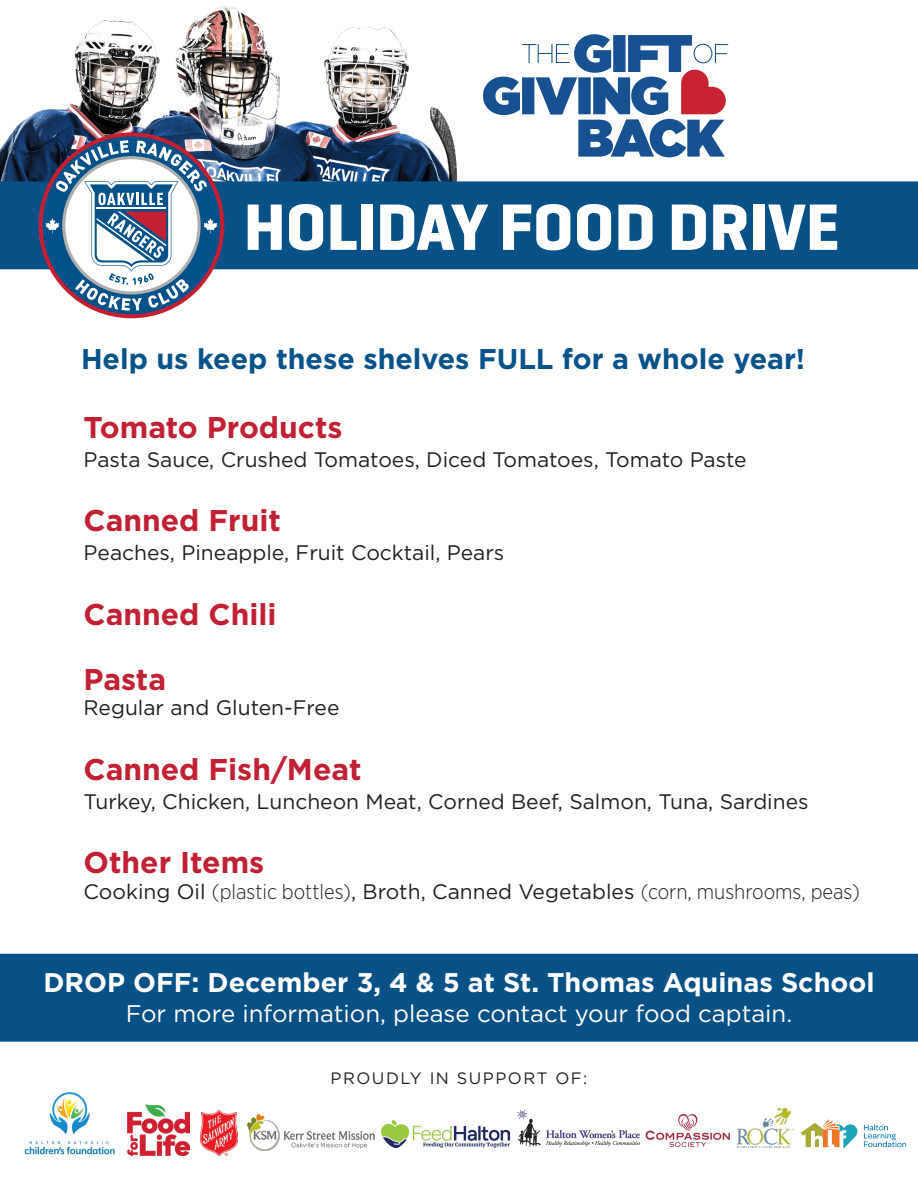
<style>
.page{position:relative;width:918px;height:1188px;background:#fff}
.page>*{position:absolute;margin:0;border:0;box-sizing:border-box;transform-origin:0 0}
.t1{font:700 66.75px "Geogrot Sharp TRIAL";color:#fff}
.t2{font:700 30px "Gotham";color:#c22034}
.t3{font:700 28.5px "Gotham";color:#075389}
.t4{font:700 27px "Gotham";color:#fff}
.t5{font:24px "Gotham";color:#fff}
.t6{font:21px "Gotham";color:#231f20}
.t7{font:300 21px "Gotham Narrow";color:#231f20}
.t8{font:16.5px "Gotham";letter-spacing:.09em;color:#231f20}
.s1{font-family:"Gotham";font-weight:400}
</style>
<div class="page">
<img style="left:0;top:6px;width:458px;height:175px">
<div style="left:0;top:181px;width:918px;height:88px;background:#075187"></div>
<svg style="left:38px;top:132px;width:186px;height:186px"></svg>
<div style="left:0;top:954px;width:918px;height:88px;background:#075187"></div>
<img style="left:382px;top:1120px;width:128px;height:28px">
<img style="left:247px;top:1115px;width:128px;height:35px">
<img style="left:645px;top:1113px;width:85px;height:35px">
<img style="left:517px;top:1110px;width:122px;height:37px">
<img style="left:127px;top:1105px;width:63px;height:51px">
<img style="left:737px;top:1108px;width:57px;height:39px">
<img style="left:200px;top:1111px;width:38px;height:45px">
<svg style="left:483px;top:34px;width:245px;height:123px"></svg>
<svg style="left:801px;top:1119px;width:56px;height:30px"></svg>
<svg style="left:864px;top:1124px;width:42px;height:23px"></svg>
<img style="left:24px;top:1092px;width:91px;height:63px">
<p class="t1" style="left:244px;top:197px;width:597px">HOLIDAY FOOD DRIVE</p>
<p class="t3" style="left:81px;top:340px;width:726px">Help us keep these shelves FULL for a whole year!</p>
<p class="t2" style="left:84px;top:407px;width:260px">Tomato Products</p>
<p class="t6" style="left:84px;top:446px;width:664px">Pasta Sauce, Crushed Tomatoes, Diced Tomatoes, Tomato Paste</p>
<p class="t2" style="left:84px;top:501px;width:199px">Canned Fruit</p>
<p class="t6" style="left:84px;top:539px;width:422px">Peaches, Pineapple, Fruit Cocktail, Pears</p>
<p class="t2" style="left:84px;top:594px;width:194px">Canned Chili</p>
<p class="t2" style="left:84px;top:659px;width:84px">Pasta</p>
<p class="t6" style="left:84px;top:694px;width:257px">Regular and Gluten-Free</p>
<p class="t2" style="left:84px;top:749px;width:279px">Canned Fish/Meat</p>
<p class="t6" style="left:84px;top:788px;width:726px">Turkey, Chicken, Luncheon Meat, Corned Beef, Salmon, Tuna, Sardines</p>
<p class="t2" style="left:84px;top:843px;width:182px">Other Items</p>
<p class="t7" style="left:84px;top:878px;width:778px"><span class="s1">Cooking Oil</span> (plastic bottles)<span class="s1">, Broth, Canned Vegetables</span> (corn, mushrooms, peas)</p>
<p class="t4" style="left:43px;top:965px;width:833px">DROP OFF: December 3, 4 &amp; 5 at St. Thomas Aquinas School</p>
<p class="t5" style="left:126px;top:998px;width:668px">For more information, please contact your food captain.</p>
<p class="t8" style="left:331px;top:1067px;width:258px">PROUDLY IN SUPPORT OF:</p>
</div>
